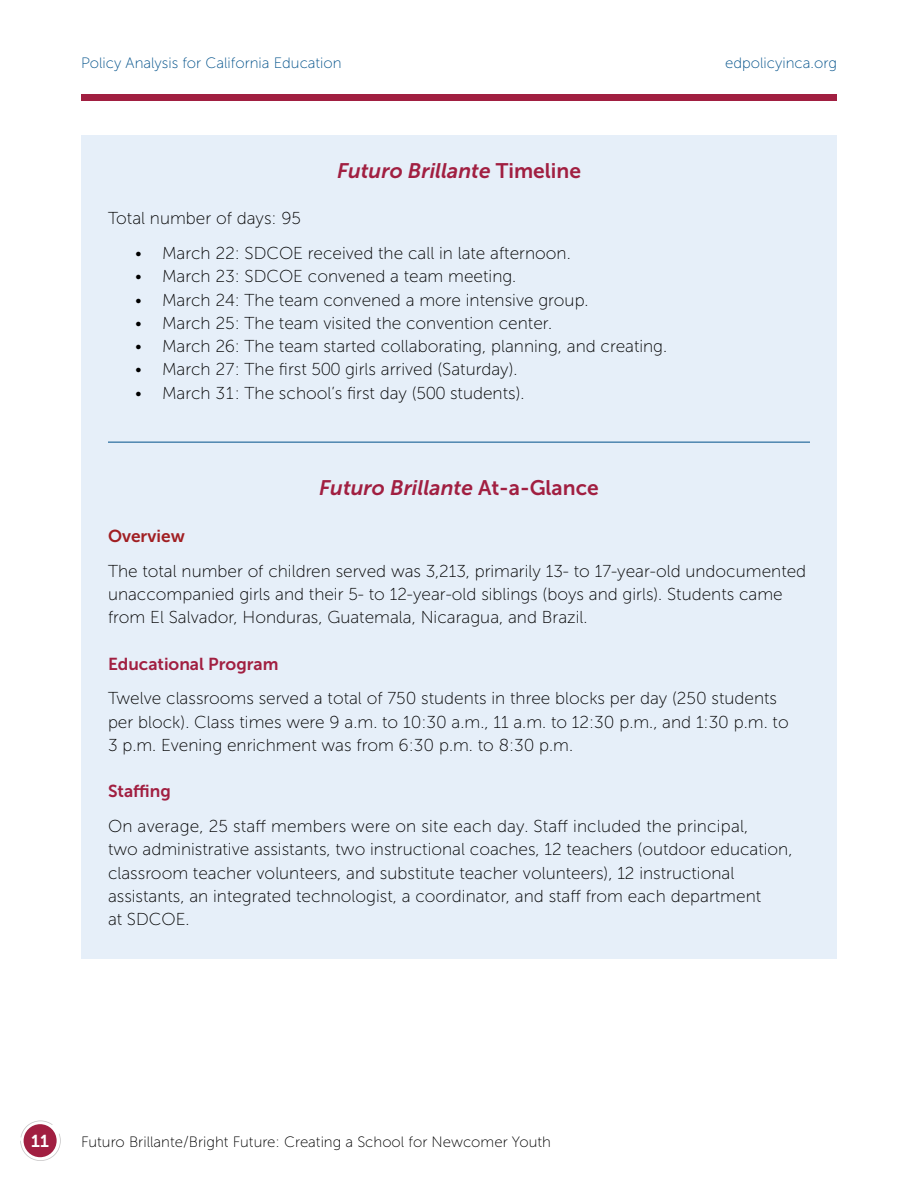
<style>
.page{position:relative;width:918px;height:1188px;background:#fff}
.page>*{position:absolute;margin:0;border:0;box-sizing:border-box;transform-origin:0 0}
.Subhead_1{font:italic 21px "Museo Sans 700";color:#a11f41}
.Sidebar_Body{font:17.25px/23.2px "Museo Sans 100";color:#000}
.Sidebar_Body-2{font:17.25px "Museo Sans 700";color:#a11f41}
.Sidebar_Body-3{font:17.25px "Museo Sans 700";color:#a11f23}
.t1{font:17.25px "Museo Sans 700";color:#fff}
.t2{font:15px "Museo Sans 100";color:#000}
.t3{font:15px "Museo Sans 100";color:#00518a}
.s1{font-style:normal}
</style>
<div class="page">
<svg style="left:20px;top:1120px;width:41px;height:41px"></svg>
<div style="left:81px;top:94px;width:756px;height:7px;background:#a11f41"></div>
<div style="left:81px;top:135px;width:756px;height:823px;background:#e6eff9"></div>
<hr style="left:108px;top:442px;width:702px;height:1px;background:#00518a">
<p class="t3" style="left:81px;top:54px;width:262px">Policy Analysis for California Education</p>
<p class="t3" style="left:725px;top:54px;width:113px">edpolicyinca.org</p>
<p class="Subhead_1" style="left:337px;top:159px;width:245px">Futuro Brillante <span class="s1">Timeline</span></p>
<p class="Sidebar_Body" style="left:108px;top:207px;width:195px">Total number of days: 95</p>
<p class="Sidebar_Body" style="left:135px;top:242px;width:437px">• March 22: SDCOE received the call in late afternoon.</p>
<p class="Sidebar_Body" style="left:135px;top:265px;width:383px">• March 23: SDCOE convened a team meeting.</p>
<p class="Sidebar_Body" style="left:135px;top:288px;width:455px">• March 24: The team convened a more intensive group.</p>
<p class="Sidebar_Body" style="left:135px;top:311px;width:419px">• March 25: The team visited the convention center.</p>
<p class="Sidebar_Body" style="left:135px;top:335px;width:534px">• March 26: The team started collaborating, planning, and creating.</p>
<p class="Sidebar_Body" style="left:135px;top:358px;width:384px">• March 27: The first 500 girls arrived (Saturday).</p>
<p class="Sidebar_Body" style="left:135px;top:381px;width:391px">• March 31: The school’s first day (500 students).</p>
<p class="Subhead_1" style="left:319px;top:476px;width:281px">Futuro Brillante <span class="s1">At-a-Glance</span></p>
<p class="Sidebar_Body-3" style="left:108px;top:526px;width:78px">Overview</p>
<p class="Sidebar_Body" style="left:108px;top:559px;width:700px">The total number of children served was 3,213, primarily 13- to 17-year-old undocumented unaccompanied girls and their 5- to 12-year-old siblings (boys and girls). Students came from El Salvador, Honduras, Guatemala, Nicaragua, and Brazil.</p>
<p class="Sidebar_Body-2" style="left:108px;top:654px;width:172px">Educational Program</p>
<p class="Sidebar_Body" style="left:108px;top:687px;width:682px">Twelve classrooms served a total of 750 students in three blocks per day (250 students per block). Class times were 9 a.m. to 10:30 a.m., 11 a.m. to 12:30 p.m., and 1:30 p.m. to<br>3 p.m. Evening enrichment was from 6:30 p.m. to 8:30 p.m.</p>
<p class="Sidebar_Body-2" style="left:108px;top:782px;width:64px">Staffing</p>
<p class="Sidebar_Body" style="left:108px;top:815px;width:686px">On average, 25 staff members were on site each day. Staff included the principal,<br>two administrative assistants, two instructional coaches, 12 teachers (outdoor education, classroom teacher volunteers, and substitute teacher volunteers), 12 instructional assistants, an integrated technologist, a coordinator, and staff from each department<br>at SDCOE.</p>
<p class="t1" style="left:31px;top:1131px;width:19px">11</p>
<p class="t2" style="left:81px;top:1134px;width:471px">Futuro Brillante/Bright Future: Creating a School for Newcomer Youth</p>
</div>
